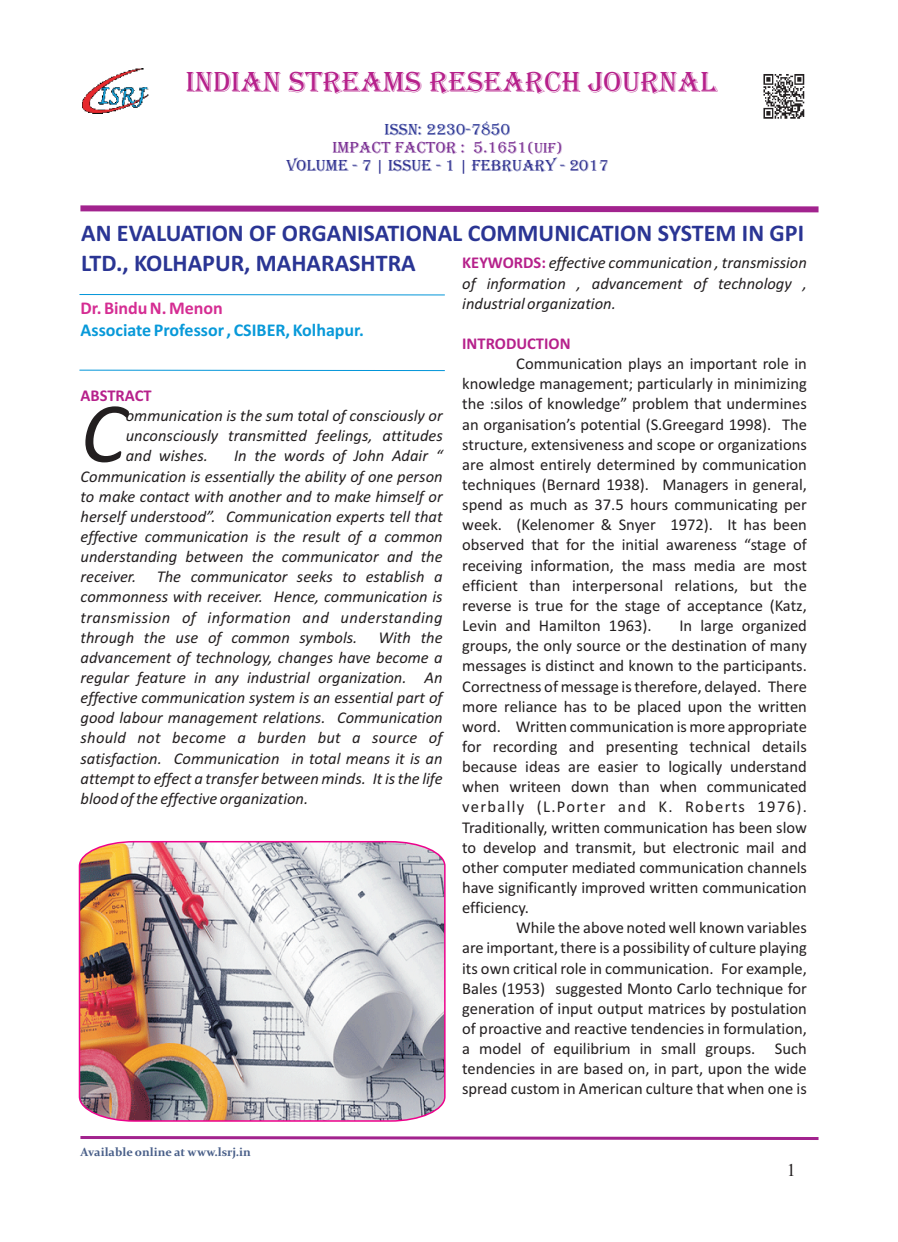
<style>
.page{position:relative;width:898px;height:1242px;background:#fff}
.page>*{position:absolute;margin:0;border:0;box-sizing:border-box;transform-origin:0 0}
.t1{font:italic 86.55px "Calibri";color:#231f20}
.t2{font:30px "Algerian";color:#b6218b}
.t3{font:700 24px/29.2px "Calibri";color:#2a3594}
.t4{font:700 18px "Calibri";color:#0899d9}
.t5{font:700 18px "Calibri";color:#d52d93}
.t6{font:18px "Times New Roman";color:#231f20}
.t7{font:16.5px/20.1px "Calibri";color:#231f20;text-align:justify}
.t8{font:italic 16.5px/20.1px "Calibri";color:#231f20}
.t9{font:16.5px/18.3px "Algerian";color:#792e92;text-align:center}
.t10{font:16.5px "Algerian";color:#2e308f}
.t11{font:700 16.5px "Calibri";color:#b6218b}
.t12{font:700 12px "Constantia";color:#485e88}
.s1{color:#2c3695}
.s2{font-size:15px}
.s3{font-weight:700;font-style:normal;color:#b6218b}
</style>
<div class="page">
<svg style="left:80px;top:205px;width:739px;height:8px;background:#b95aaa"></svg>
<svg style="left:80px;top:1136px;width:739px;height:4px;background:#b859a9"></svg>
<img style="left:763px;top:74px;width:42px;height:45px">
<img style="left:78px;top:841px;width:368px;height:281px">
<hr style="left:79px;top:370px;width:365px;height:1px;background:#0095d9">
<hr style="left:79px;top:294px;width:365px;height:1px;background:#0095d9">
<img style="left:82px;top:69px;width:67px;height:45px">
<h2 class="t2" style="left:186px;top:66px;width:532px">INDIAN STREAMS RESEARCH JOURNAL</h2>
<p class="t9" style="left:332px;top:120px;width:232px"><span class="s1">ISSN: 2230-7850<br></span>IMPACT FACTOR : 5.1651<span class="s2">(UIF)</span></p>
<p class="t10" style="left:286px;top:157px;width:324px">VOLUME - 7 | ISSUE - 1 | FEBRUARY - 2017</p>
<h3 class="t3" style="left:81px;top:221px;width:724px">AN EVALUATION OF ORGANISATIONAL COMMUNICATION SYSTEM IN GPI<br>LTD., KOLHAPUR, MAHARASHTRA</h3>
<p class="t8" style="left:462px;top:254px;width:346px"><span class="s3">KEYWORDS:</span> effective communication , transmission</p>
<p class="t5" style="left:81px;top:301px;width:144px">Dr. Bindu N. Menon</p>
<p class="t4" style="left:81px;top:323px;width:285px">Associate Professor , CSIBER, Kolhapur.</p>
<p class="t11" style="left:81px;top:388px;width:73px">ABSTRACT</p>
<p class="t8" style="left:126px;top:407px;width:318px">ommunication is the sum total of consciously or</p>
<h1 class="t1" style="left:81px;top:397px;width:47px">C</h1>
<p class="t8" style="left:126px;top:427px;width:318px">unconsciously transmitted feelings, attitudes and wishes.</p>
<p class="t8" style="left:80px;top:447px;width:363px;text-align:justify;text-indent:153px">In the words of John Adair “ Communication is essentially the ability of one person to make contact with another and to make himself or herself understood”. Communication experts tell that effective communication is the result of a common understanding between the communicator and the receiver. The communicator seeks to establish a commonness with receiver. Hence, communication is transmission of information and understanding through the use of common symbols.</p>
<p class="t8" style="left:80px;top:628px;width:363px;text-align:justify;text-indent:298px">With the advancement of technology, changes have become a regular feature in any industrial organization. An effective communication system is an essential part of good labour management relations. Communication should not become a burden but a source of satisfaction. Communication in total means it is an attempt to effect a transfer between minds. It is the life blood of the effective organization.</p>
<p class="t8" style="left:462px;top:274px;width:346px">of information , advancement of technology , industrial organization.</p>
<p class="t11" style="left:462px;top:337px;width:110px">INTRODUCTION</p>
<p class="t7" style="left:462px;top:355px;width:346px;text-indent:54px">Communication plays an important role in knowledge management; particularly in minimizing the :silos of knowledge” problem that undermines an organisation’s potential (S.Greegard 1998). The structure, extensiveness and scope or organizations are almost entirely determined by communication techniques (Bernard 1938). Managers in general, spend as much as 37.5 hours communicating per week. (Kelenomer &amp; Snyer 1972). It has been observed that for the initial awareness “stage of receiving information, the mass media are most efficient than interpersonal relations, but the reverse is true for the stage of acceptance (Katz, Levin and Hamilton 1963).</p>
<p class="t7" style="left:462px;top:617px;width:346px;text-indent:217px">In large organized groups, the only source or the destination of many messages is distinct and known to the participants.<br>Correctness of message is therefore, delayed. There more reliance has to be placed upon the written word. Written communication is more appropriate for recording and presenting technical details because ideas are easier to logically understand when writeen down than when communicated verbally (L.Porter and K. Roberts 1976).<br>Traditionally, written communication has been slow to develop and transmit, but electronic mail and other computer mediated communication channels have significantly improved written communication efficiency.</p>
<p class="t7" style="left:462px;top:919px;width:346px;text-indent:54px">While the above noted well known variables are important,there is a possibility of culture playing its own critical role in communication. For example, Bales (1953) suggested Monto Carlo technique for generation of input output matrices by postulation of proactive and reactive tendencies in formulation, a model of equilibrium in small groups. Such tendencies in are based on, in part, upon the wide spread custom in American culture that when one is</p>
<p class="t12" style="left:81px;top:1147px;width:172px">Available online at www.lsrj.in</p>
<p class="t6" style="left:786px;top:1164px;width:10px">1</p>
</div>
